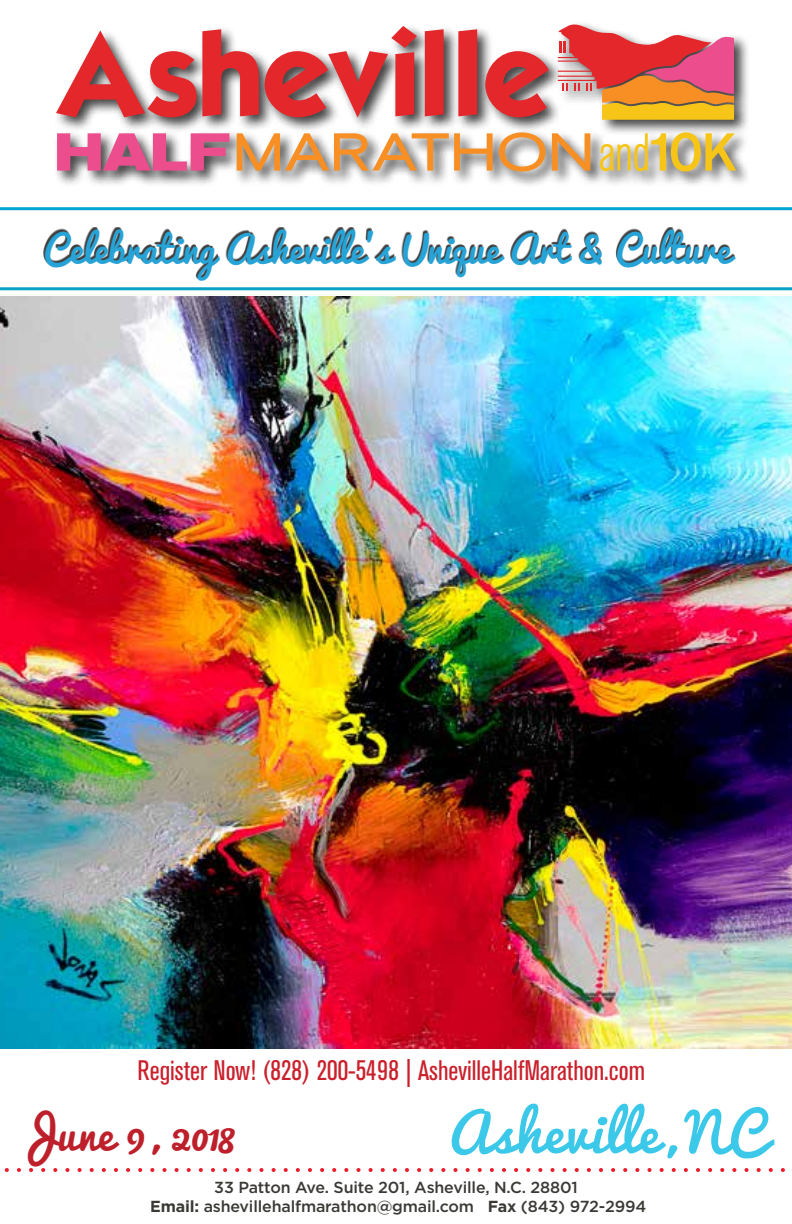
<style>
.page{position:relative;width:792px;height:1224px;background:#fff}
.page>*{position:absolute;margin:0;border:0;box-sizing:border-box;transform-origin:0 0}
.t1{font:53.2px "Pacifico";letter-spacing:.025em;color:#3cc8e9}
.t2{font:42px "Pacifico";letter-spacing:.02em;color:#bd202a}
.t3{font:37px "Pacifico";color:#27a4d7}
.t4{font:condensed 28px "Akzidenz Grotesk BE";color:#ca202c}
.t5{font:500 16px/19.2px "Gotham";letter-spacing:-.01em;color:#3a3935;text-align:center}
.s1{font-weight:700}
</style>
<div class="page">
<div style="left:53px;top:21px;width:699px;height:167px;background:#000;opacity:.75"></div>
<svg style="left:57px;top:133px;width:172px;height:38px;background:#d4799e"></svg>
<svg style="left:237px;top:133px;width:256px;height:38px"></svg>
<svg style="left:499px;top:132px;width:47px;height:40px"></svg>
<svg style="left:552px;top:133px;width:38px;height:38px"></svg>
<svg style="left:600px;top:132px;width:136px;height:40px;background:#d8c687"></svg>
<svg style="left:56px;top:29px;width:203px;height:88px"></svg>
<svg style="left:265px;top:26px;width:152px;height:91px"></svg>
<svg style="left:425px;top:29px;width:19px;height:87px;background:#df2b2f"></svg>
<svg style="left:458px;top:29px;width:19px;height:87px;background:#e22e32"></svg>
<svg style="left:485px;top:51px;width:64px;height:66px;background:#cd585b"></svg>
<svg style="left:558px;top:21px;width:176px;height:99px"></svg>
<hr style="left:0;top:207px;width:792px;height:3px;background:#01a5d1">
<hr style="left:0;top:287px;width:792px;height:3px;background:#08a0c4">
<div style="left:43px;top:227px;width:692px;height:52px;background:#000;opacity:.75"></div>
<svg style="left:7px;top:1168px;width:785px;height:4px"></svg>
<img style="left:0;top:297px;width:792px;height:752px">
<h3 class="t3" style="left:44px;top:229px;width:689px">Celebrating Asheville’s Unique Art &amp; Culture</h3>
<h3 class="t4" style="left:138px;top:1055px;width:509px">Register Now! (828) 200-5498 | AshevilleHalfMarathon.com</h3>
<h2 class="t2" style="left:16px;top:1112px;width:220px">June 9, 2018</h2>
<h1 class="t1" style="left:448px;top:1104px;width:319px">Asheville, NC</h1>
<p class="t5" style="left:150px;top:1178px;width:498px">33 Patton Ave. Suite 201, Asheville, N.C. 28801<br><span class="s1">Email:</span> ashevillehalfmarathon@gmail.com <span class="s1">Fax</span> (843) 972-2994</p>
</div>
